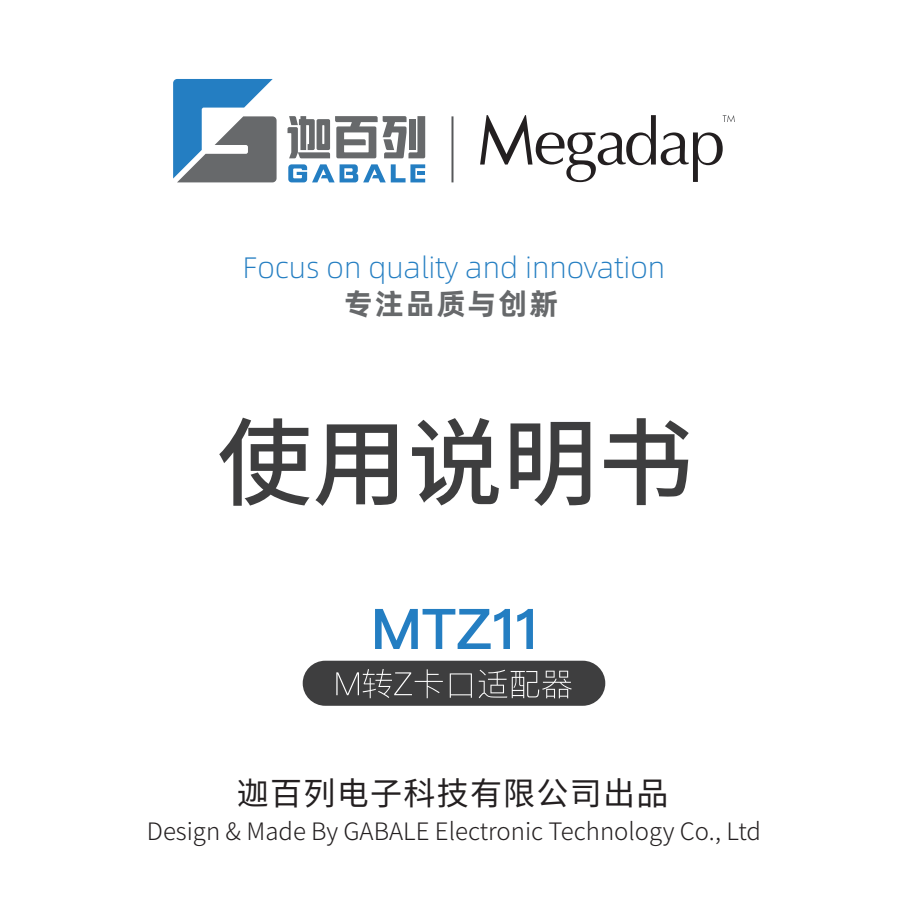
<style>
.page{position:relative;width:908px;height:908px;background:#fff}
.page>*{position:absolute;margin:0;border:0;box-sizing:border-box;transform-origin:0 0}
.t1{font:32px "Source Han Sans CN";letter-spacing:.04em;color:#231f20}
.t2{font:300 29.6px "Alibaba Pu Hui Ti";color:#247ec2}
.t3{font:700 29.6px "Alibaba Pu Hui Ti";letter-spacing:.06em;color:#67696b}
.t4{font:300 24px "Source Han Sans CN";color:#231f20}
</style>
<div class="page">
<svg style="left:219px;top:417px;width:90px;height:88px"></svg>
<svg style="left:315px;top:424px;width:82px;height:81px"></svg>
<svg style="left:412px;top:418px;width:86px;height:87px"></svg>
<svg style="left:510px;top:422px;width:80px;height:83px"></svg>
<svg style="left:604px;top:418px;width:84px;height:87px"></svg>
<svg style="left:287px;top:116px;width:138px;height:42px"></svg>
<svg style="left:288px;top:164px;width:137px;height:18px"></svg>
<svg style="left:173px;top:79px;width:103px;height:103px"></svg>
<hr style="left:451px;top:116px;width:2px;height:66px;background:#57585a">
<svg style="left:480px;top:115px;width:254px;height:67px"></svg>
<svg style="left:375px;top:608px;width:134px;height:40px"></svg>
<svg style="left:517px;top:608px;width:15px;height:40px"></svg>
<div style="left:302px;top:660px;width:303px;height:45px;background:#3e3e3f;border-radius:23px"></div>
<svg style="left:336px;top:669px;width:106px;height:29px"></svg>
<svg style="left:449px;top:673px;width:22px;height:24px"></svg>
<svg style="left:478px;top:669px;width:93px;height:29px"></svg>
<p class="t2" style="left:243px;top:246px;width:423px">Focus on quality and innovation</p>
<p class="t3" style="left:344px;top:280px;width:216px">专注品质与创新</p>
<h1 class="t1" style="left:237px;top:775px;width:433px">迦百列电子科技有限公司出品</h1>
<p class="t4" style="left:147px;top:817px;width:615px">Design &amp; Made By GABALE Electronic Technology Co., Ltd</p>
</div>
